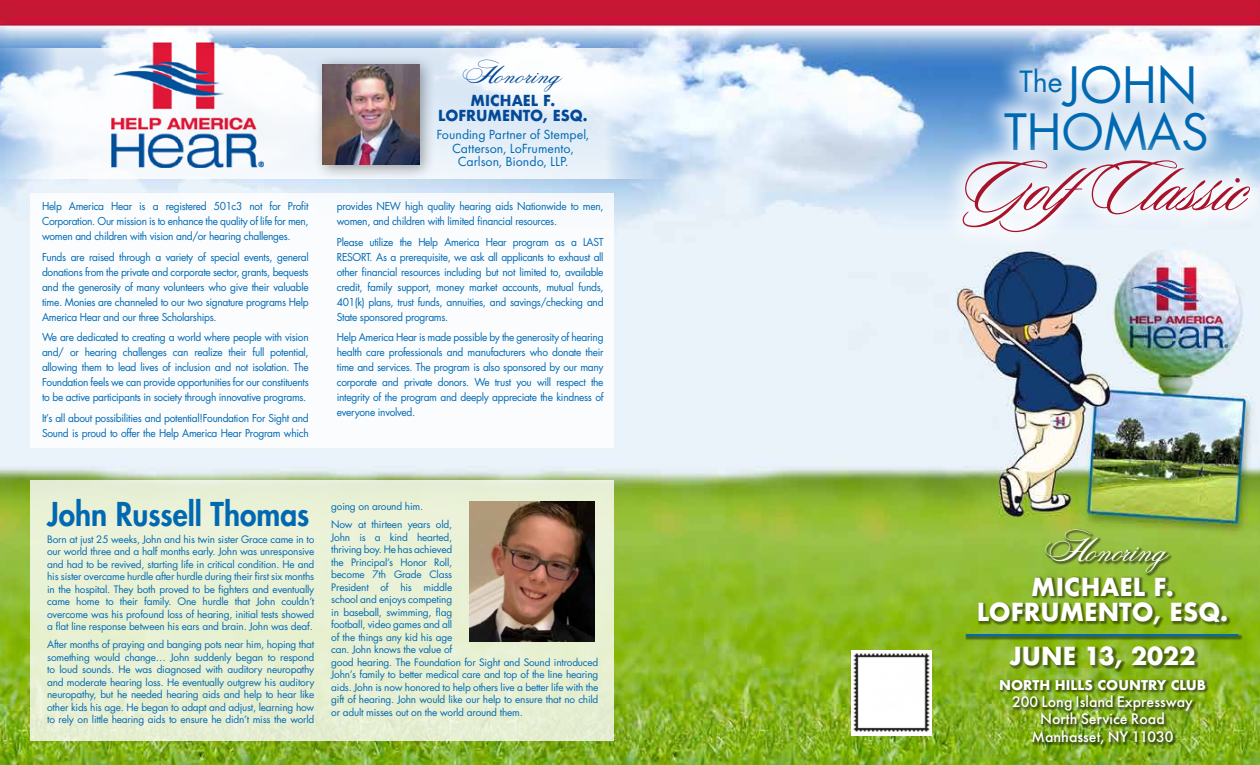
<style>
.page{position:relative;width:1260px;height:765px;background:#fff}
.page>*{position:absolute;margin:0;border:0;box-sizing:border-box;transform-origin:0 0}
.t1{font:48.62px "Futura";color:#0169b2}
.t2{font:37.25px "OPTI Cits";color:#fff}
.t3{font:800 32px "Futura";color:#0169b2;scale:.93 1}
.t4{font:27.62px "OPTI Cits";color:#024998;scale:1.07 1}
.t5{font:700 24.25px/25.2px "Futura";color:#fff;text-align:center}
.t6{font:16px/17.4px "Futura Mdm";color:#fff;text-align:center}
.t7{font:700 14.75px/15.6px "Futura";color:#024998;text-align:center;scale:.95 1}
.t8{font:13.75px/13.8px "Futura PT";color:#0169b2;text-align:center}
.t9{font:700 13.12px "Futura";color:#fff}
.t10{font:10.62px/15px "Futura";letter-spacing:-.03em;color:#0169b2;text-align:justify;scale:.96 1}
.t11{font:10px/12.5px "Futura";letter-spacing:-.02em;color:#0169b2;text-align:justify}
</style>
<div class="page">
<img style="left:0;top:0;width:1260px;height:765px">
<img style="left:851px;top:651px;width:80px;height:84px">
<svg style="left:0;top:48px;width:695px;height:131px"></svg>
<div style="left:30px;top:193px;width:584px;height:255px;background:#fff"></div>
<div style="left:30px;top:481px;width:584px;height:260px;background:#e8f1d5"></div>
<img style="left:469px;top:501px;width:125px;height:141px">
<svg style="left:108px;top:40px;width:159px;height:131px;fill:#f6f9fd"></svg>
<img style="left:111px;top:43px;width:153px;height:124px">
<div style="left:313px;top:54px;width:122px;height:126px;background:#000;opacity:.35"></div>
<img style="left:323px;top:64px;width:97px;height:101px">
<div style="left:981px;top:41px;width:249px;height:133px;background:#fff;opacity:.85"></div>
<div style="left:939px;top:136px;width:321px;height:120px;background:#fff;opacity:.85"></div>
<svg style="left:963px;top:160px;width:287px;height:72px"></svg>
<div style="left:1045px;top:529px;width:128px;height:48px;background:#000;opacity:.45"></div>
<div style="left:1009px;top:646px;width:190px;height:27px;background:#000;opacity:.45"></div>
<div style="left:978px;top:576px;width:253px;height:53px;background:#000;opacity:.45"></div>
<div style="left:965px;top:633px;width:277px;height:8px;background:#000;opacity:.45"></div>
<hr style="left:966px;top:634px;width:272px;height:2px;background:#0169b2">
<div style="left:999px;top:679px;width:211px;height:69px;background:#000;opacity:.45"></div>
<p class="t10" style="left:42px;top:198px;width:279px">Help America Hear is a registered 501c3 not for Profit Corporation. Our mission is to enhance the quality of life for men, women and children with vision and/or hearing challenges.</p>
<p class="t10" style="left:42px;top:249px;width:279px">Funds are raised through a variety of special events, general donations from the private and corporate sector, grants, bequests and the generosity of many volunteers who give their valuable time. Monies are channeled to our two signature programs Help America Hear and our three Scholarships.</p>
<p class="t10" style="left:42px;top:330px;width:279px">We are dedicated to creating a world where people with vision and/ or hearing challenges can realize their full potential, allowing them to lead lives of inclusion and not isolation. The Foundation feels we can provide opportunities for our constituents to be active participants in society through innovative programs.</p>
<p class="t10" style="left:42px;top:410px;width:279px">It’s all about possibilities and potential!Foundation For Sight and<br>Sound is proud to offer the Help America Hear Program which</p>
<h3 class="t4" style="left:457px;top:55px;width:97px">Honoring</h3>
<h1 class="t1" style="left:1019px;top:51px;width:180px"><sup>The</sup>JOHN</h1>
<p class="t8" style="left:437px;top:127px;width:154px">Founding Partner of Stempel,<br>Catterson, LoFrumento,</p>
<h3 class="t7" style="left:438px;top:92px;width:159px">MICHAEL F.<br>LOFRUMENTO, ESQ.</h3>
<h1 class="t1" style="left:1004px;top:98px;width:206px">THOMAS</h1>
<p class="t8" style="left:458px;top:155px;width:112px">Carlson, Biondo, LLP.</p>
<p class="t10" style="left:337px;top:198px;width:279px">provides NEW high quality hearing aids Nationwide to men, women, and children with limited financial resources.</p>
<p class="t10" style="left:337px;top:234px;width:279px">Please utilize the Help America Hear program as a LAST RESORT. As a prerequisite, we ask all applicants to exhaust all other financial resources including but not limited to, available credit, family support, money market accounts, mutual funds, 401(k) plans, trust funds, annuities, and savings/checking and State sponsored programs.</p>
<p class="t10" style="left:337px;top:330px;width:279px">Help America Hear is made possible by the generosity of hearing health care professionals and manufacturers who donate their time and services. The program is also sponsored by our many corporate and private donors. We trust you will respect the integrity of the program and deeply appreciate the kindness of everyone involved.</p>
<h3 class="t3" style="left:47px;top:492px;width:284px">John Russell Thomas</h3>
<p class="t11" style="left:47px;top:533px;width:269px">Born at just 25 weeks, John and his twin sister Grace came in to our world three and a half months early. John was unresponsive and had to be revived, starting life in critical condition. He and his sister overcame hurdle after hurdle during their first six months in the hospital. They both proved to be fighters and eventually came home to their family. One hurdle that John couldn’t overcome was his profound loss of hearing, initial tests showed a flat line response between his ears and brain. John was deaf.</p>
<p class="t11" style="left:47px;top:638px;width:269px">After months of praying and banging pots near him, hoping that something would change… John suddenly began to respond to loud sounds. He was diagnosed with auditory neuropathy and moderate hearing loss. He eventually outgrew his auditory neuropathy, but he needed hearing aids and help to hear like other kids his age. He began to adapt and adjust, learning how to rely on little hearing aids to ensure he didn’t miss the world</p>
<p class="t11" style="left:331px;top:497px;width:122px;line-height:18.1px">going on around him.<br>Now at thirteen years old,</p>
<p class="t11" style="left:331px;top:531px;width:269px;text-align:left">John is a kind hearted,<br>thriving boy. He has achieved<br>the Principal’s Honor Roll,<br>become 7th Grade Class<br>President of his middle<br>school and enjoys competing<br>in baseball, swimming, flag<br>football, video games and all<br>of the things any kid his age<br>can. John knows the value of<br>good hearing. The Foundation for Sight and Sound introduced John’s family to better medical care and top of the line hearing aids. John is now honored to help others live a better life with the gift of hearing. John would like our help to ensure that no child or adult misses out on the world around them.</p>
<h2 class="t2" style="left:1039px;top:523px;width:129px">Honoring</h2>
<h3 class="t5" style="left:977px;top:574px;width:253px">MICHAEL F.<br>LOFRUMENTO, ESQ.</h3>
<h3 class="t5" style="left:1009px;top:644px;width:188px">JUNE 13, 2022</h3>
<p class="t9" style="left:999px;top:675px;width:209px">NORTH HILLS COUNTRY CLUB</p>
<h3 class="t6" style="left:1012px;top:694px;width:182px">200 Long Island Expressway<br>North Service Road<br>Manhasset, NY 11030</h3>
</div>
